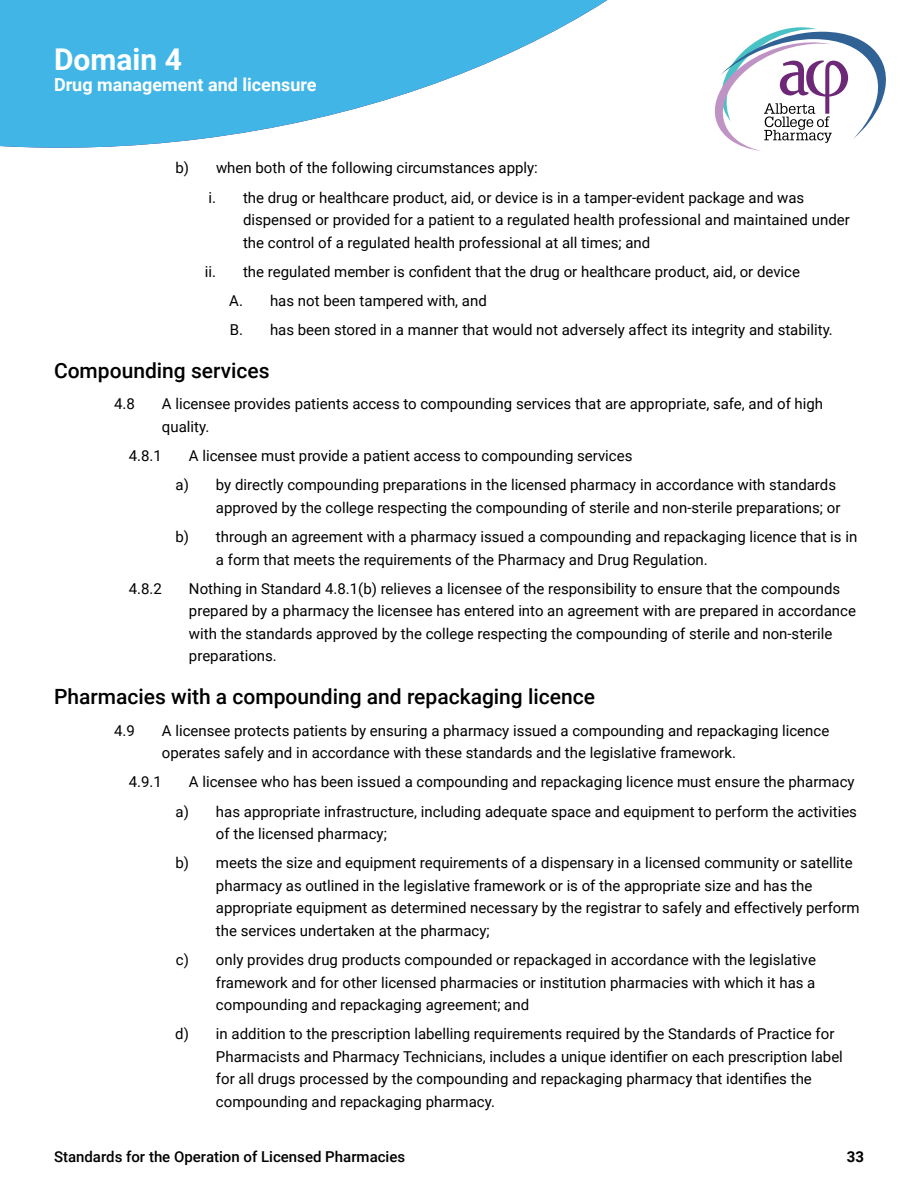
<style>
.page{position:relative;width:918px;height:1188px;background:#fff}
.page>*{position:absolute;margin:0;border:0;box-sizing:border-box;transform-origin:0 0}
.t1{font:700 30px "Roboto";color:#fff}
.t2{font:500 21px "Roboto";color:#000}
.t3{font:700 18px "Roboto";color:#fff}
.t4{font:15px/22.5px "Roboto";color:#000}
.t5{font:500 15px "Roboto";color:#000}
.t6{font:700 15px "Roboto";color:#000}
</style>
<div class="page">
<svg style="left:714px;top:27px;width:172px;height:124px"></svg>
<svg style="left:0;top:0;width:607px;height:148px;fill:#41b6e6"></svg>
<h1 class="t1" style="left:54px;top:39px;width:129px">Domain 4</h1>
<p class="t3" style="left:54px;top:72px;width:264px">Drug management and licensure</p>
<h1 class="t1" style="left:165px;top:39px;width:19px">0</h1>
<p class="t3" style="left:66px;top:72px;width:172px">omain title go s here</p>
<p class="t4" style="left:208px;top:153px;width:597px;line-height:29.2px;text-indent:-33px">b) when both of the following circumstances apply:<br>i. the drug or healthcare product, aid, or device is in a tamper-evident package and was</p>
<p class="t4" style="left:243px;top:208px;width:608px">dispensed or provided for a patient to a regulated health professional and maintained under the control of a regulated health professional at all times; and</p>
<p class="t4" style="left:229px;top:256px;width:605px;line-height:29.2px;text-indent:-24px">ii. the regulated member is confident that the drug or healthcare product, aid, or device<br>A. has not been tampered with, and<br>B. has been stored in a manner that would not adversely affect its integrity and stability.</p>
<h2 class="t2" style="left:54px;top:356px;width:217px">Compounding services</h2>
<p class="t4" style="left:114px;top:392px;width:22px">4.8</p>
<p class="t4" style="left:162px;top:392px;width:663px">A licensee provides patients access to compounding services that are appropriate, safe, and of high quality.</p>
<p class="t4" style="left:129px;top:444px;width:35px">4.8.1</p>
<p class="t4" style="left:176px;top:441px;width:662px;line-height:29.2px;text-indent:13px">A licensee must provide a patient access to compounding services<br>a) by directly compounding preparations in the licensed pharmacy in accordance with standards</p>
<p class="t4" style="left:175px;top:492px;width:683px;line-height:29.2px;text-indent:41px">approved by the college respecting the compounding of sterile and non-sterile preparations; or b) through an agreement with a pharmacy issued a compounding and repackaging licence that is in</p>
<p class="t4" style="left:216px;top:548px;width:493px">a form that meets the requirements of the Pharmacy and Drug Regulation.</p>
<p class="t4" style="left:129px;top:577px;width:35px">4.8.2</p>
<p class="t4" style="left:189px;top:577px;width:668px">Nothing in Standard 4.8.1(b) relieves a licensee of the responsibility to ensure that the compounds prepared by a pharmacy the licensee has entered into an agreement with are prepared in accordance with the standards approved by the college respecting the compounding of sterile and non-sterile preparations.</p>
<h2 class="t2" style="left:54px;top:682px;width:543px">Pharmacies with a compounding and repackaging licence</h2>
<p class="t4" style="left:114px;top:719px;width:22px">4.9</p>
<p class="t4" style="left:162px;top:719px;width:669px">A licensee protects patients by ensuring a pharmacy issued a compounding and repackaging licence operates safely and in accordance with these standards and the legislative framework.</p>
<p class="t4" style="left:129px;top:770px;width:35px">4.9.1</p>
<p class="t4" style="left:176px;top:767px;width:683px;line-height:29.2px;text-align:right">A licensee who has been issued a compounding and repackaging licence must ensure the pharmacy a) has appropriate infrastructure, including adequate space and equipment to perform the activities</p>
<p class="t4" style="left:175px;top:819px;width:679px;line-height:29.2px;text-indent:41px">of the licensed pharmacy;<br>b) meets the size and equipment requirements of a dispensary in a licensed community or satellite</p>
<p class="t4" style="left:216px;top:874px;width:645px">pharmacy as outlined in the legislative framework or is of the appropriate size and has the appropriate equipment as determined necessary by the registrar to safely and effectively perform the services undertaken at the pharmacy;</p>
<p class="t4" style="left:216px;top:948px;width:602px;text-align:justify;text-indent:-40px">c) only provides drug products compounded or repackaged in accordance with the legislative framework and for other licensed pharmacies or institution pharmacies with which it has a compounding and repackaging agreement; and</p>
<p class="t4" style="left:216px;top:1022px;width:628px;text-indent:-41px">d) in addition to the prescription labelling requirements required by the Standards of Practice for Pharmacists and Pharmacy Technicians, includes a unique identifier on each prescription label for all drugs processed by the compounding and repackaging pharmacy that identifies the compounding and repackaging pharmacy.</p>
<p class="t5" style="left:54px;top:1146px;width:353px">Standards for the Operation of Licensed Pharmacies</p>
<p class="t6" style="left:847px;top:1146px;width:19px">33</p>
</div>
